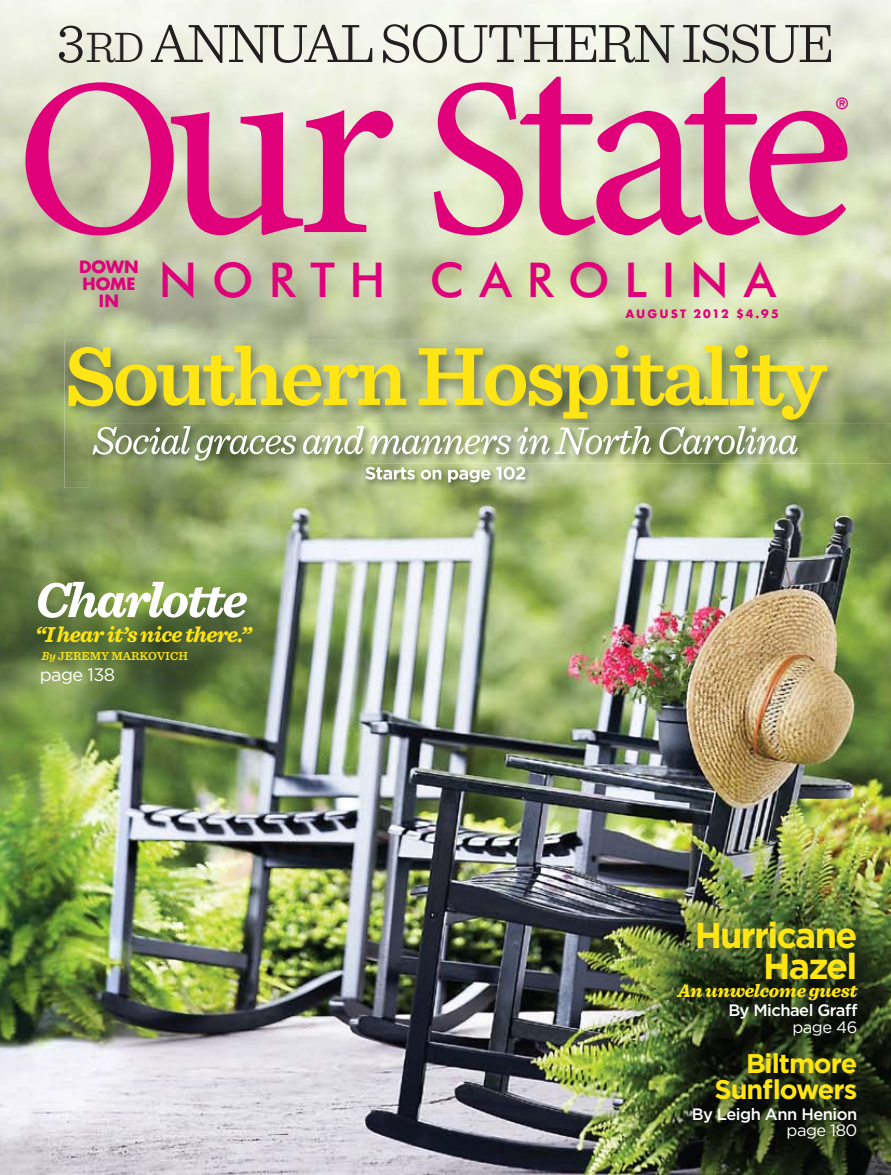
<style>
.page{position:relative;width:891px;height:1175px;background:#fff}
.page>*{position:absolute;margin:0;border:0;box-sizing:border-box;transform-origin:0 0}
.t1{font:270px "Minion Pro";letter-spacing:-.065em;color:#e0007a}
.t2{font:225px "Minion Pro";color:#e0007a}
.t3{font:600 86.25px "Sentinel";letter-spacing:-.04em;color:#ffe513}
.t4{font:300 57px "Sentinel";letter-spacing:-.04em;color:#231f20}
.t5{font:italic 700 51px "Sentinel";letter-spacing:-.045em;color:#fff}
.t6{font:500 48px "Futura BT";letter-spacing:.31em;color:#e0007a}
.t7{font:700 36px/31.5px "Gotham";letter-spacing:-.05em;color:#ffe513;text-align:right}
.t8{font:700 27px/25.5px "Gotham";letter-spacing:-.035em;color:#ffe513;text-align:right}
.t9{font:italic 700 22.5px "Sentinel";letter-spacing:-.03em;color:#ffe513}
.t10{font:italic 900 18.75px "Sentinel";letter-spacing:-.02em;color:#ffe513}
.t11{font:18px "Gotham";letter-spacing:-.03em;color:#fff}
.t12{font:500 16.5px "Gotham";letter-spacing:-.03em;color:#fff}
.t13{font:16.5px "Gotham";letter-spacing:-.03em;color:#fff}
.t14{font:700 16.5px/17.2px "Futura";letter-spacing:.005em;color:#e0007a}
.t15{font:800 15px "Futura";color:#e0007a}
.t16{font:700 12.75px "Futura T";letter-spacing:.16em;color:#e0007a}
.t17{font:600 12px "Sentinel";color:#ffe513}
.s1{font-size:45px}
.s2{font-size:225px}
.s3{font-style:italic}
</style>
<div class="page">
<img style="left:0;top:0;width:891px;height:1174px">
<img style="left:363px;top:496px;width:528px;height:35px">
<img style="left:89px;top:488px;width:802px;height:8px">
<img style="left:64px;top:341px;width:827px;height:147px">
<img style="left:363px;top:464px;width:528px;height:24px">
<img style="left:365px;top:466px;width:161px;height:17px">
<img style="left:365px;top:466px;width:160px;height:16px">
<img style="left:92px;top:426px;width:706px;height:34px">
<h3 class="t4" style="left:57px;top:0;width:779px">3<span class="s1">RD</span> ANNUAL SOUTHERN ISSUE</h3>
<h1 class="t1" style="left:163px;top:-35px;width:693px">ur <span class="s2">S</span>tate</h1>
<h3 class="t6" style="left:159px;top:251px;width:619px">NORTH CAROLINA</h3>
<h2 class="t2" style="left:16px;top:9px;width:170px">O</h2>
<p class="t15" style="left:836px;top:93px;width:13px">®</p>
<p class="t14" style="left:79px;top:257px;width:61px">DOWN<br>HOME</p>
<p class="t14" style="left:99px;top:292px;width:21px">IN</p>
<p class="t16" style="left:625px;top:306px;width:155px">AUGUST 2012 $4.95</p>
<h3 class="t3" style="left:64px;top:309px;width:764px">Southern Hospitality</h3>
<h3 class="t5" style="left:35px;top:560px;width:214px">Charlotte</h3>
<h3 class="t9" style="left:35px;top:616px;width:218px">“I hear it’s nice there.”</h3>
<p class="t17" style="left:42px;top:646px;width:148px"><span class="s3">By</span> JEREMY MARKOVICH</p>
<p class="t11" style="left:40px;top:663px;width:77px">page 138</p>
<h3 class="t7" style="left:695px;top:919px;width:164px">Hurricane<br>Hazel</h3>
<p class="t10" style="left:678px;top:975px;width:181px">An unwelcome guest</p>
<p class="t12" style="left:728px;top:999px;width:131px">By Michael Graff</p>
<p class="t13" style="left:792px;top:1016px;width:66px">page 46</p>
<h3 class="t8" style="left:714px;top:1050px;width:145px">Biltmore<br>Sunflowers</h3>
<p class="t12" style="left:692px;top:1102px;width:167px">By Leigh Ann Henion</p>
<p class="t13" style="left:787px;top:1119px;width:72px">page 180</p>
</div>
